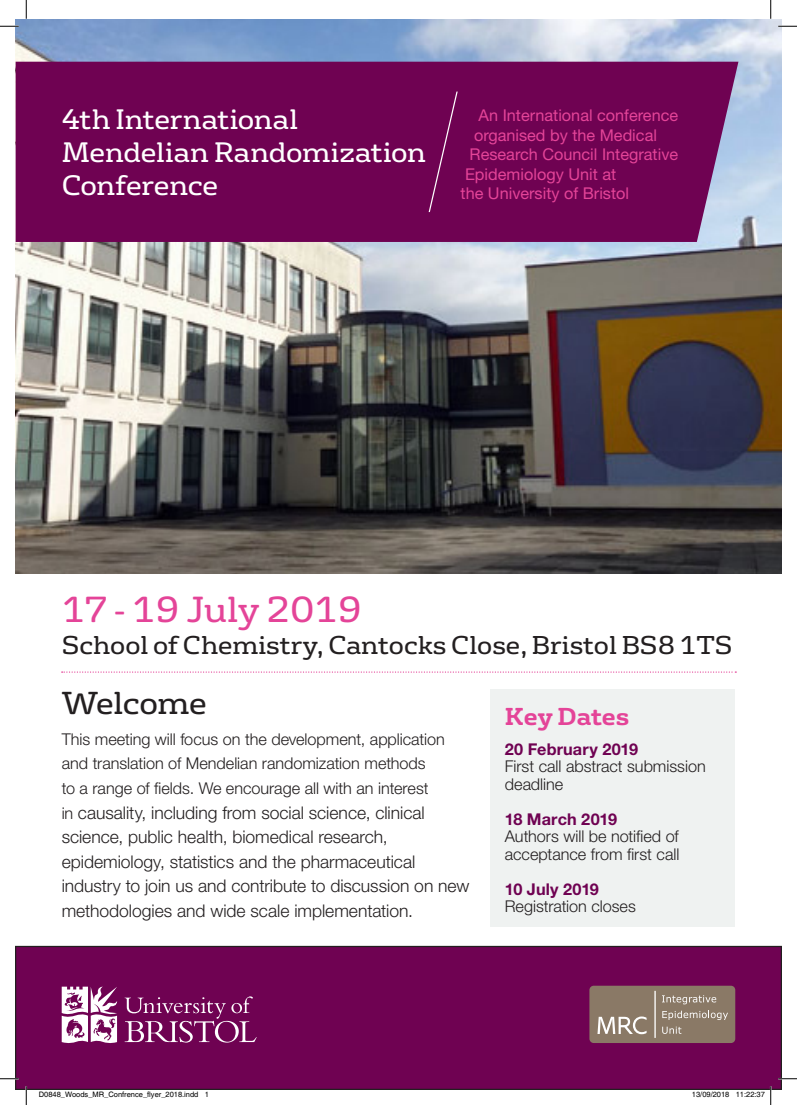
<style>
.page{position:relative;width:797px;height:1105px;background:#fff}
.page>*{position:absolute;margin:0;border:0;box-sizing:border-box;transform-origin:0 0}
.t1{font:35.12px "FS Rufus";color:#e44498}
.t2{font:30.75px "FS Rufus";letter-spacing:-.015em;color:#231f20}
.t3{font:27.25px/32.8px "FS Rufus";letter-spacing:-.01em;color:#fff}
.t4{font:25px "FS Rufus";color:#231f20}
.t5{font:700 23.75px "FS Rufus";letter-spacing:-.005em;color:#e44498}
.t6{font:300 17.5px/24.6px "Helvetica Neue";color:#231f20}
.t7{font:300 16.25px/24.6px "Helvetica Neue";letter-spacing:-.005em;color:#231f20}
.t8{font:16.25px "Helvetica Neue";color:#e44498}
.t9{font:700 16.25px "Helvetica Neue";letter-spacing:.01em;color:#6f0252}
.t10{font:7.5px "Helvetica";color:#000}
.s1{font-size:16.25px}
</style>
<div class="page">
<img style="left:16px;top:20px;width:765px;height:554px">
<div style="left:16px;top:946px;width:765px;height:143px;background:#6f0252"></div>
<div style="left:16px;top:946px;width:765px;height:143px;border:1px solid #231f20"></div>
<div style="left:15px;top:62px;width:723px;height:180px;background:#6f0252"></div>
<svg style="left:125px;top:996px;width:132px;height:46px"></svg>
<svg style="left:62px;top:987px;width:55px;height:56px"></svg>
<div style="left:589px;top:986px;width:146px;height:57px;background:#8a7966;border-radius:4px"></div>
<svg style="left:597px;top:1016px;width:49px;height:18px"></svg>
<svg style="left:654px;top:991px;width:1px;height:47px"></svg>
<svg style="left:662px;top:995px;width:54px;height:9px"></svg>
<svg style="left:662px;top:1011px;width:66px;height:9px"></svg>
<svg style="left:662px;top:1027px;width:19px;height:7px"></svg>
<div style="left:490px;top:689px;width:245px;height:238px;background:#eff2f1"></div>
<svg style="left:62px;top:671px;width:674px;height:2px"></svg>
<svg style="left:428px;top:90px;width:30px;height:123px;background:#740c59"></svg>
<svg style="left:0;top:25px;width:19px;height:2px"></svg>
<svg style="left:778px;top:25px;width:19px;height:2px"></svg>
<svg style="left:0;top:1078px;width:19px;height:1px"></svg>
<svg style="left:778px;top:1078px;width:19px;height:1px"></svg>
<svg style="left:25px;top:0;width:2px;height:19px"></svg>
<svg style="left:25px;top:1086px;width:2px;height:19px"></svg>
<svg style="left:770px;top:0;width:1px;height:19px"></svg>
<svg style="left:39px;top:1089px;width:160px;height:1px"></svg>
<svg style="left:736px;top:1086px;width:35px;height:19px"></svg>
<p class="t3" style="left:62px;top:101px;width:366px">4th International<br>Mendelian Randomization<br>Conference</p>
<p class="t8" style="left:478px;top:106px;width:201px">An International conference</p>
<p class="t8" style="left:474px;top:125px;width:184px">organised by the Medical</p>
<p class="t8" style="left:469px;top:145px;width:210px">Research Council Integrative</p>
<p class="t8" style="left:465px;top:164px;width:153px">Epidemiology Unit at</p>
<p class="t8" style="left:460px;top:184px;width:170px">the University of Bristol</p>
<p class="t1" style="left:62px;top:581px;width:302px">17 - 19 July 2019</p>
<p class="t4" style="left:62px;top:624px;width:672px">School of Chemistry, Cantocks Close, Bristol BS8 1TS</p>
<p class="t2" style="left:62px;top:678px;width:147px">Welcome</p>
<p class="t7" style="left:62px;top:726px;width:384px">This meeting will focus on the development, application and translation of Mendelian randomization methods<br>to a range of fields. We encourage all with an interest</p>
<p class="t6" style="left:62px;top:800px;width:409px"><span class="s1">in</span> causality, including from social science, clinical science, public health, biomedical research, epidemiology, statistics and the pharmaceutical industry to join us and contribute to discussion on new methodologies and wide scale implementation.</p>
<p class="t5" style="left:505px;top:695px;width:126px">Key Dates</p>
<p class="t9" style="left:505px;top:739px;width:135px">20 February 2019</p>
<p class="t7" style="left:505px;top:757px;width:202px;line-height:17.5px">First call abstract submission deadline</p>
<p class="t9" style="left:505px;top:809px;width:114px">18 March 2019</p>
<p class="t7" style="left:505px;top:827px;width:176px;line-height:17.5px">Authors will be notified of acceptance from first call</p>
<p class="t9" style="left:505px;top:879px;width:95px">10 July 2019</p>
<p class="t7" style="left:505px;top:894px;width:133px">Registration closes</p>
<p class="t10" style="left:39px;top:1090px;width:172px">D0848_Woods_MR_Confrence_flyer_2018.indd 1</p>
<p class="t10" style="left:692px;top:1090px;width:74px">13/09/2018 11:22:37</p>
</div>
